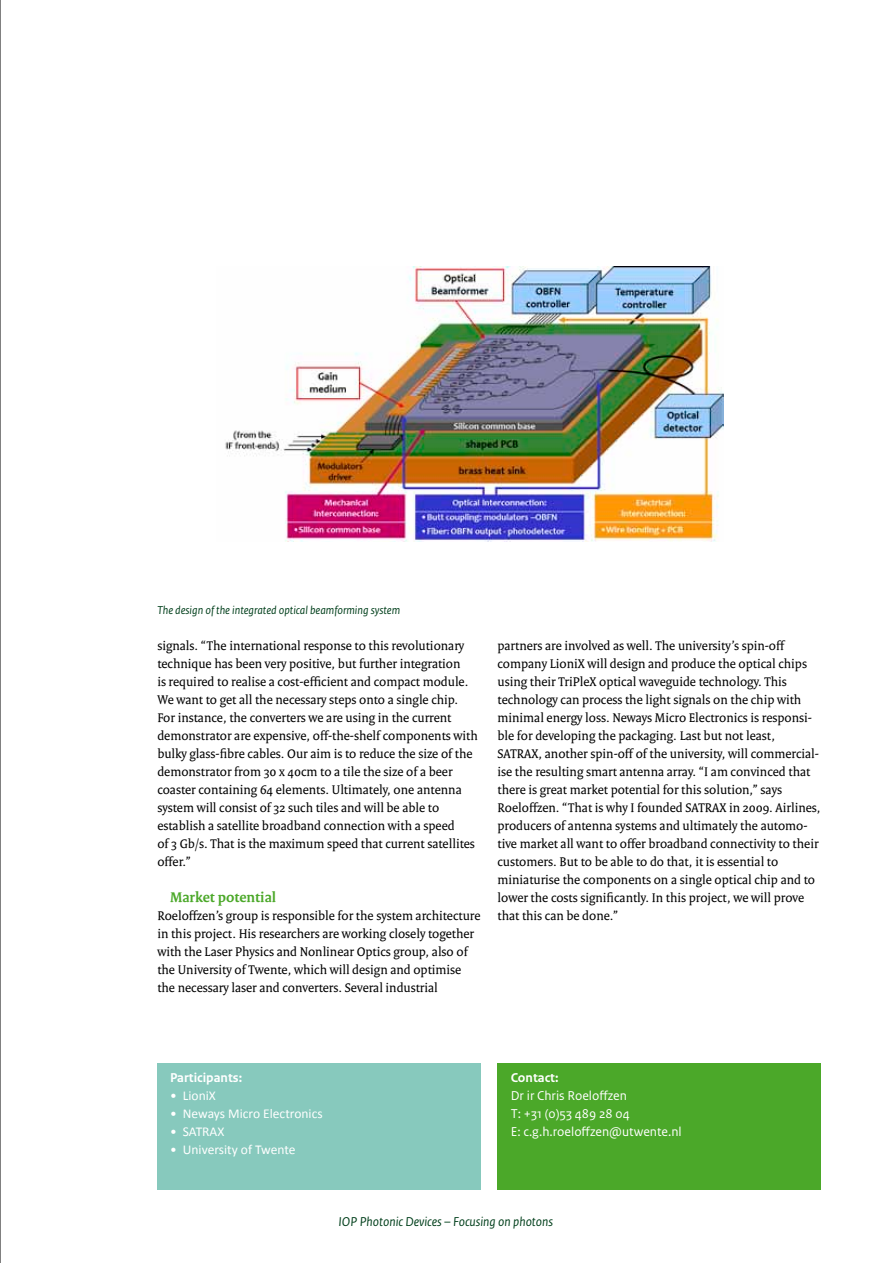
<style>
.page{position:relative;width:893px;height:1263px;background:#fff}
.page>*{position:absolute;margin:0;border:0;box-sizing:border-box;transform-origin:0 0}
.t1{font:700 15px "Rijksoverheid Serif";color:#4ba829}
.t2{font:13.5px/18px "Rijksoverheid Serif";color:#000}
.t3{font:13.5px/18px "Rijksoverheid Sans Text";color:#fff}
.t4{font:13.5px "Calibri";color:#fff}
.t5{font:italic 13.5px "Rijksoverheid Sans Text";color:#003f1b}
.t6{font:700 13.5px "Rijksoverheid Sans Text";color:#fff}
.t7{font:italic 12px "Rijksoverheid Sans Text";color:#003f1b}
</style>
<div class="page">
<div style="left:157px;top:1064px;width:323px;height:126px;background:#87c9bd"></div>
<div style="left:497px;top:1064px;width:324px;height:126px;background:#4ba829"></div>
<img style="left:225px;top:266px;width:498px;height:275px">
<hr style="left:0;top:0;width:1px;height:1263px;background:#000">
<p class="t7" style="left:157px;top:603px;width:244px">The design of the integrated optical beamforming system</p>
<p class="t2" style="left:157px;top:636px;width:322px">signals. “The international response to this revolutionary technique has been very positive, but further integration<br>is required to realise a cost-efficient and compact module.<br>We want to get all the necessary steps onto a single chip.<br>For instance, the converters we are using in the current demonstrator are expensive, off-the-shelf components with bulky glass-fibre cables. Our aim is to reduce the size of the demonstrator from 30 x 40cm to a tile the size of a beer coaster containing 64 elements. Ultimately, one antenna system will consist of 32 such tiles and will be able to establish a satellite broadband connection with a speed<br>of 3 Gb/s. That is the maximum speed that current satellites offer.”</p>
<p class="t1" style="left:170px;top:888px;width:108px">Market potential</p>
<p class="t2" style="left:157px;top:906px;width:325px">Roeloffzen’s group is responsible for the system architecture in this project. His researchers are working closely together with the Laser Physics and Nonlinear Optics group, also of the University of Twente, which will design and optimise the necessary laser and converters. Several industrial</p>
<p class="t2" style="left:497px;top:636px;width:325px">partners are involved as well. The university’s spin-off company LioniX will design and produce the optical chips using their TriPleX optical waveguide technology. This technology can process the light signals on the chip with minimal energy loss. Neways Micro Electronics is responsi&shy;ble for developing the packaging. Last but not least, SATRAX, another spin-off of the university, will commercial&shy;ise the resulting smart antenna array. “I am convinced that there is great market potential for this solution,” says Roeloffzen. “That is why I founded SATRAX in 2009. Airlines, producers of antenna systems and ultimately the automo&shy;tive market all want to offer broadband connectivity to their customers. But to be able to do that, it is essential to miniaturise the components on a single optical chip and to lower the costs significantly. In this project, we will prove that this can be done.”</p>
<p class="t6" style="left:170px;top:1070px;width:74px">Participants:</p>
<p class="t4" style="left:170px;top:1087px;width:47px">• LioniX</p>
<p class="t4" style="left:170px;top:1105px;width:154px">• Neways Micro Electronics</p>
<p class="t4" style="left:170px;top:1123px;width:56px">• SATRAX</p>
<p class="t4" style="left:170px;top:1141px;width:127px">• University of Twente</p>
<p class="t6" style="left:511px;top:1070px;width:49px">Contact:</p>
<p class="t3" style="left:511px;top:1087px;width:173px">Dr ir Chris Roeloffzen<br>T: +31 (0)53 489 28 04<br>E: c.g.h.roeloffzen@utwente.nl</p>
<p class="t5" style="left:339px;top:1214px;width:216px">IOP Photonic Devices – Focusing on photons</p>
</div>
